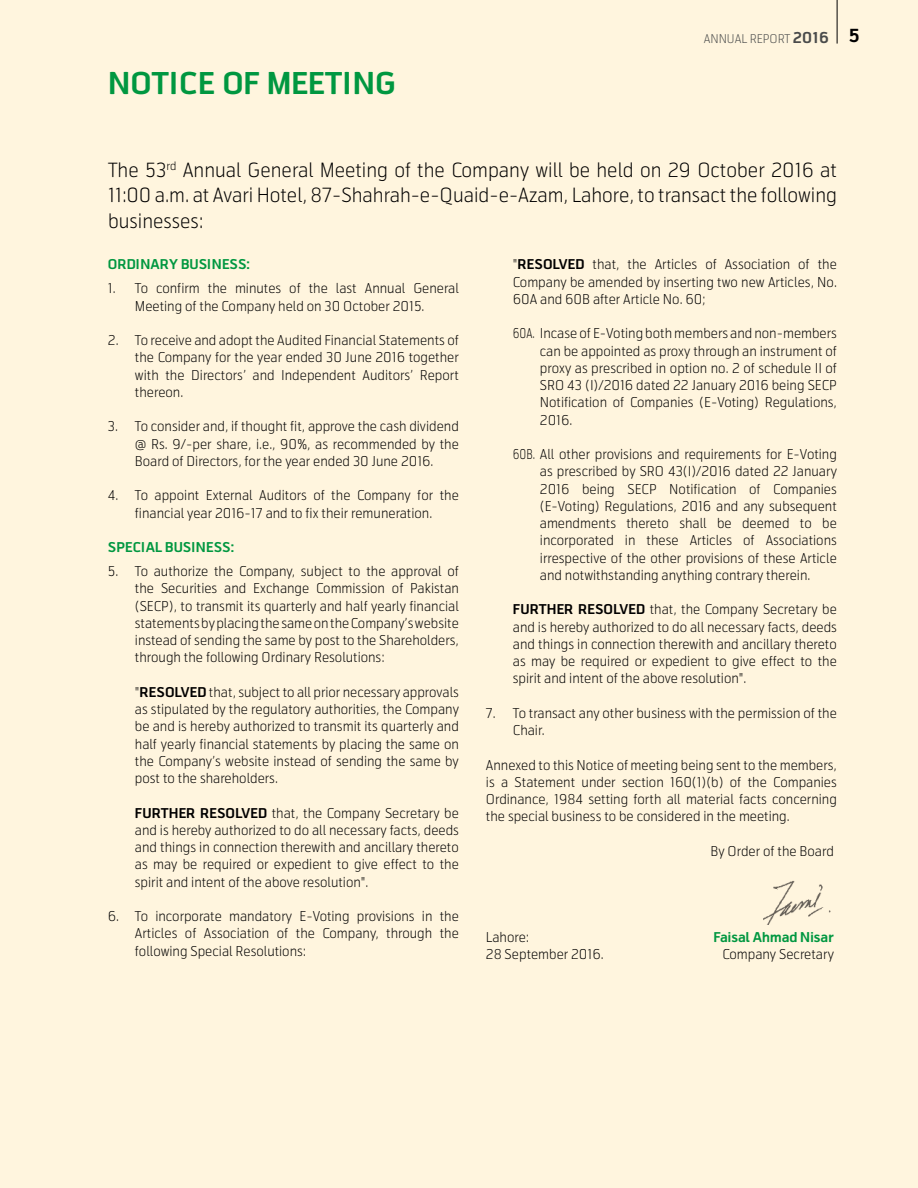
<style>
.page{position:relative;width:918px;height:1188px;background:#fff5de}
.page>*{position:absolute;margin:0;border:0;box-sizing:border-box;transform-origin:0 0}
.t1{font:700 30px "Telenor";color:#009740}
.t2{font:300 19.5px/25.5px "Telenor";color:#000;text-align:justify}
.t3{font:300 13.5px/17.2px "Telenor";color:#000;text-align:justify}
.t4{font:300 13.5px/17.2px "Telenor";color:#000;text-align:justify;scale:.8 1}
.t5{font:700 13.5px "Telenor";color:#009740}
.t6{font:300 12px "Telenor";color:#4a4b4b}
.s1{font-weight:700;font-size:15px}
.s2{font-weight:700;font-size:18px;color:#000}
.s3{font-weight:700}
</style>
<div class="page">
<img style="left:763px;top:880px;width:68px;height:45px">
<hr style="left:837px;top:0;width:1px;height:44px;background:#000">
<h1 class="t1" style="left:108px;top:64px;width:289px">NOTICE OF MEETING</h1>
<p class="t6" style="left:704px;top:31px;width:158px">ANNUAL REPORT <span class="s1">2016</span> <span class="s2">5</span></p>
<h2 class="t2" style="left:108px;top:157px;width:731px">The 53<sup>rd</sup> Annual General Meeting of the Company will be held on 29 October 2016 at 11:00 a.m. at Avari Hotel, 87-Shahrah-e-Quaid-e-Azam, Lahore, to transact the following businesses:</h2>
<p class="t5" style="left:108px;top:256px;width:144px">ORDINARY BUSINESS:</p>
<p class="t3" style="left:108px;top:280px;width:353px;text-align:center">1. To confirm the minutes of the last Annual General<br>Meeting of the Company held on 30 October 2015.</p>
<p class="t3" style="left:135px;top:332px;width:326px;text-indent:-27px">2. To receive and adopt the Audited Financial Statements of the Company for the year ended 30 June 2016 together with the Directors’ and Independent Auditors’ Report thereon.</p>
<p class="t3" style="left:135px;top:418px;width:325px;text-indent:-27px">3. To consider and, if thought fit, approve the cash dividend @ Rs. 9/-per share, i.e., 90%, as recommended by the Board of Directors, for the year ended 30 June 2016.</p>
<p class="t3" style="left:108px;top:487px;width:352px;text-align:center">4. To appoint External Auditors of the Company for the financial year 2016-17 and to fix their remuneration.</p>
<p class="t5" style="left:108px;top:538px;width:128px">SPECIAL BUSINESS:</p>
<p class="t3" style="left:135px;top:563px;width:326px;text-indent:-27px">5. To authorize the Company, subject to the approval of the Securities and Exchange Commission of Pakistan (SECP), to transmit its quarterly and half yearly financial statements by placing the same on the Company’s website instead of sending the same by post to the Shareholders, through the following Ordinary Resolutions:</p>
<p class="t3" style="left:135px;top:684px;width:326px">"<span class="s3">RESOLVED</span> that, subject to all prior necessary approvals as stipulated by the regulatory authorities, the Company be and is hereby authorized to transmit its quarterly and half yearly financial statements by placing the same on the Company’s website instead of sending the same by post to the shareholders.</p>
<p class="t3" style="left:135px;top:804px;width:326px"><span class="s3">FURTHER RESOLVED</span> that, the Company Secretary be and is hereby authorized to do all necessary facts, deeds and things in connection therewith and ancillary thereto as may be required or expedient to give effect to the spirit and intent of the above resolution".</p>
<p class="t3" style="left:135px;top:908px;width:326px;text-indent:-27px">6. To incorporate mandatory E-Voting provisions in the Articles of Association of the Company, through the following Special Resolutions:</p>
<p class="t3" style="left:513px;top:256px;width:326px">"<span class="s3">RESOLVED</span> that, the Articles of Association of the Company be amended by inserting two new Articles, No.<br>60A and 60B after Article No. 60;</p>
<p class="t4" style="left:540px;top:325px;width:373px;text-indent:-27px">60A. Incase of E-Voting both members and non-members can be appointed as proxy through an instrument of proxy as prescribed in option no. 2 of schedule II of SRO 43 (I)/2016 dated 22 January 2016 being SECP Notification of Companies (E-Voting) Regulations, 2016.</p>
<p class="t4" style="left:540px;top:446px;width:373px;text-indent:-27px">60B. All other provisions and requirements for E-Voting as prescribed by SRO 43(I)/2016 dated 22 January 2016 being SECP Notification of Companies (E-Voting) Regulations, 2016 and any subsequent amendments thereto shall be deemed to be incorporated in these Articles of Associations irrespective of the other provisions of these Article and notwithstanding anything contrary therein.</p>
<p class="t3" style="left:513px;top:601px;width:326px"><span class="s3">FURTHER RESOLVED</span> that, the Company Secretary be and is hereby authorized to do all necessary facts, deeds and things in connection therewith and ancillary thereto as may be required or expedient to give effect to the spirit and intent of the above resolution".</p>
<p class="t3" style="left:513px;top:705px;width:325px;text-indent:-27px">7. To transact any other business with the permission of the<br>Chair.</p>
<p class="t3" style="left:486px;top:756px;width:353px">Annexed to this Notice of meeting being sent to the members, is a Statement under section 160(1)(b) of the Companies Ordinance, 1984 setting forth all material facts concerning the special business to be considered in the meeting.</p>
<p class="t3" style="left:710px;top:843px;width:125px">By Order of the Board</p>
<p class="t3" style="left:486px;top:929px;width:45px">Lahore:</p>
<p class="t5" style="left:713px;top:928px;width:122px">Faisal Ahmad Nisar</p>
<p class="t3" style="left:486px;top:946px;width:119px">28 September 2016.</p>
<p class="t3" style="left:722px;top:946px;width:113px">Company Secretary</p>
</div>
